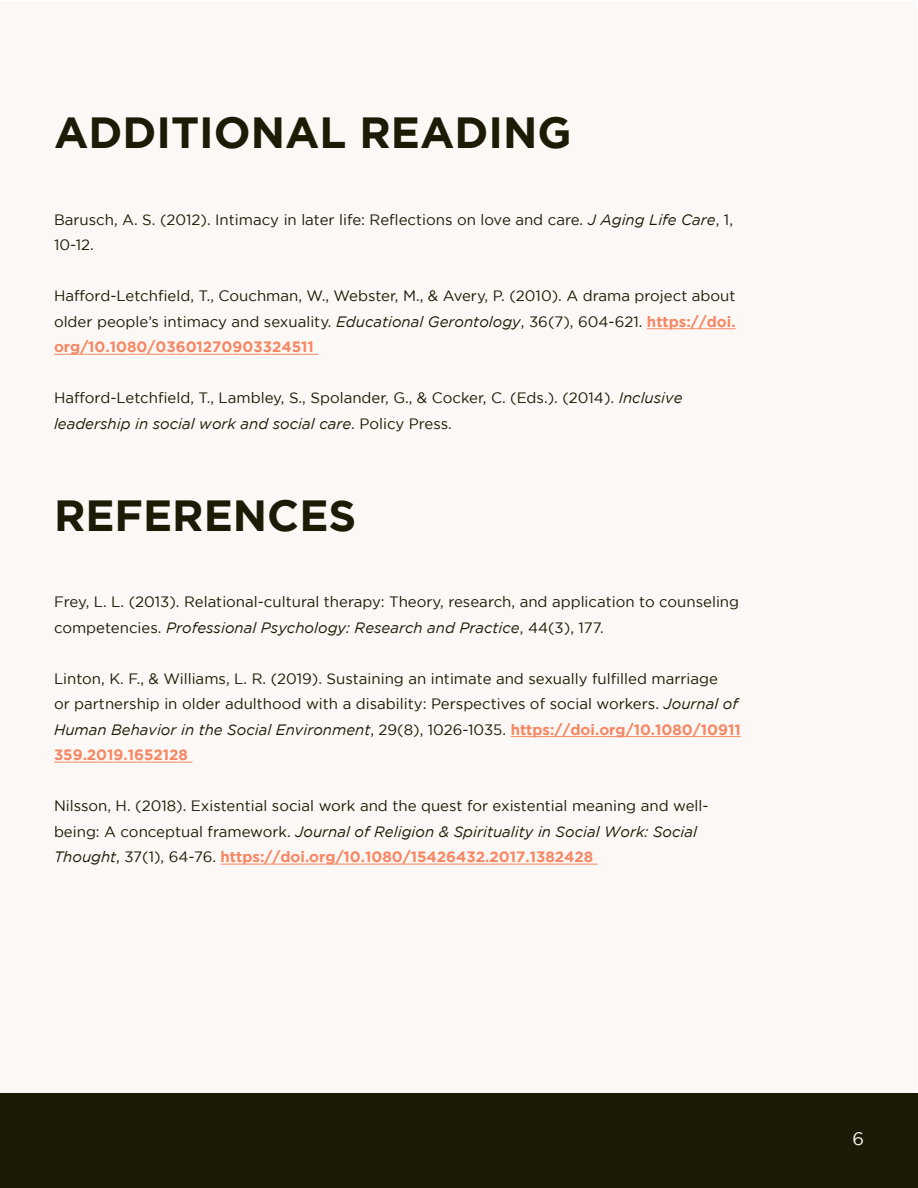
<style>
.page{position:relative;width:918px;height:1188px;background:#fff}
.page>*{position:absolute;margin:0;border:0;box-sizing:border-box;transform-origin:0 0}
.t1{font:700 43.5px "Gotham";color:#1d1a05}
.t2{font:18px "Gotham";color:#fcf8f5}
.t3{font:15px/25.5px "Gotham";color:#1d1a05}
.s1{font-style:italic}
.s2{font-weight:700;color:#f78764}
</style>
<div class="page">
<div style="left:1px;top:1px;width:916px;height:1187px;background:#fcf8f5"></div>
<div style="left:1px;top:1094px;width:917px;height:94px;background:#1d1a05"></div>
<hr style="left:647px;top:329px;width:89px;height:1px;background:#f78764">
<hr style="left:54px;top:354px;width:264px;height:1px;background:#f78764">
<hr style="left:511px;top:736px;width:230px;height:1px;background:#f78764">
<hr style="left:54px;top:762px;width:139px;height:1px;background:#f78764">
<hr style="left:221px;top:864px;width:377px;height:1px;background:#f78764">
<h1 class="t1" style="left:54px;top:108px;width:519px">ADDITIONAL READING</h1>
<p class="t3" style="left:54px;top:207px;width:681px">Barusch, A. S. (2012). Intimacy in later life: Reflections on love and care. <span class="s1">J Aging Life Care</span>, 1,<br>10-12.</p>
<p class="t3" style="left:54px;top:283px;width:683px;text-align:justify">Hafford-Letchfield, T., Couchman, W., Webster, M., &amp; Avery, P. (2010). A drama project about older people’s intimacy and sexuality. <span class="s1">Educational Gerontology</span>, 36(7), 604-621. <span class="s2">https://doi. org/10.1080/03601270903324511</span></p>
<p class="t3" style="left:54px;top:385px;width:630px">Hafford-Letchfield, T., Lambley, S., Spolander, G., &amp; Cocker, C. (Eds.). (2014). <span class="s1">Inclusive leadership in social work and social care</span>. Policy Press.</p>
<h1 class="t1" style="left:54px;top:490px;width:304px">REFERENCES</h1>
<p class="t3" style="left:54px;top:589px;width:687px">Frey, L. L. (2013). Relational-cultural therapy: Theory, research, and application to counseling competencies. <span class="s1">Professional Psychology: Research and Practice</span>, 44(3), 177.</p>
<p class="t3" style="left:54px;top:665px;width:688px">Linton, K. F., &amp; Williams, L. R. (2019). Sustaining an intimate and sexually fulfilled marriage<br>or partnership in older adulthood with a disability: Perspectives of social workers. <span class="s1">Journal of Human Behavior in the Social Environment</span>, 29(8), 1026-1035. <span class="s2">https://doi.org/10.1080/10911<br>359.2019.1652128</span></p>
<p class="t3" style="left:54px;top:793px;width:656px">Nilsson, H. (2018). Existential social work and the quest for existential meaning and well&shy;being: A conceptual framework. <span class="s1">Journal of Religion &amp; Spirituality in Social Work: Social<br>Thought</span>, 37(1), 64-76. <span class="s2">https://doi.org/10.1080/15426432.2017.1382428</span></p>
<p class="t2" style="left:852px;top:1128px;width:13px">6</p>
</div>
